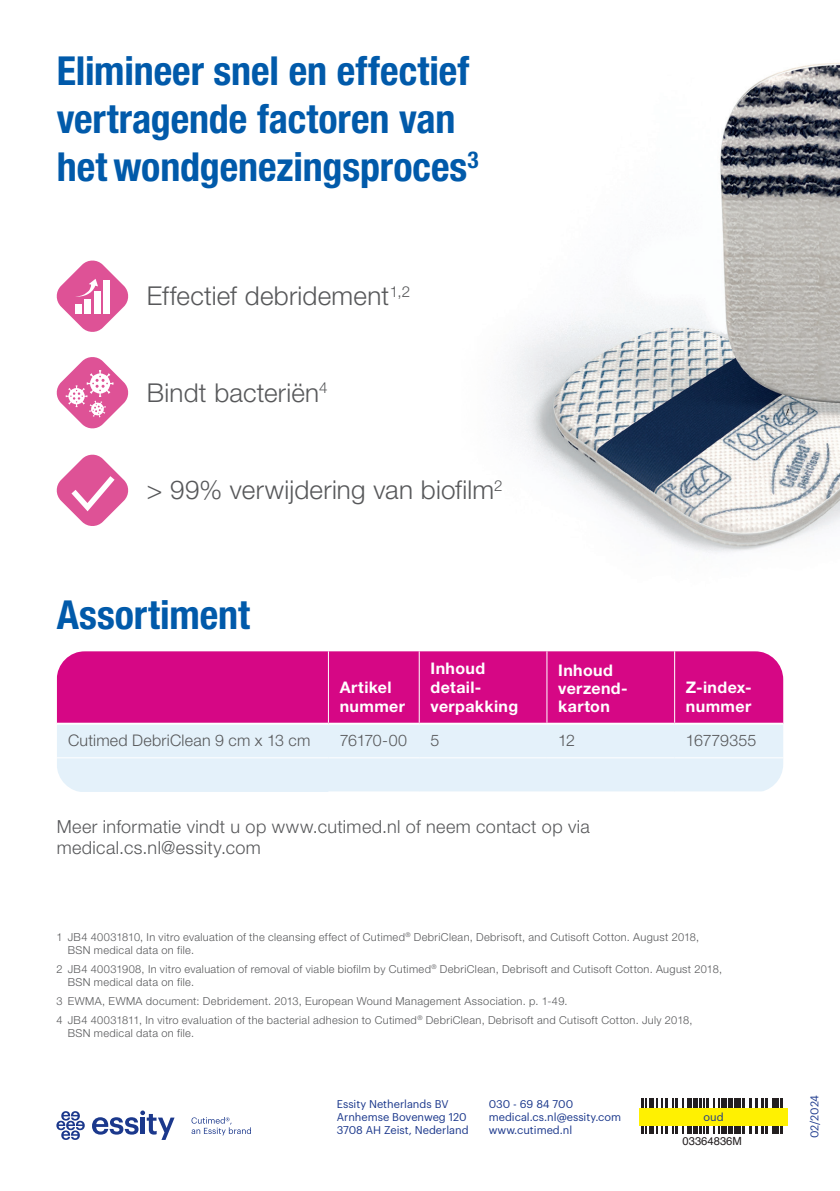
<style>
.page{position:relative;width:840px;height:1191px;background:#fff}
.page>*{position:absolute;margin:0;border:0;box-sizing:border-box;transform-origin:0 0}
.t1{font:700 condensed 40px/48px "Helvetica Neue LT Std";color:#015aaa}
.t2{font:300 26px "Helvetica Neue LT Std";letter-spacing:.01em;color:#57585a}
.t3{font:300 18px/21.6px "Helvetica Neue LT Std";letter-spacing:.02em;color:#57585a}
.t4{font:700 16px/19.2px "Helvetica Neue LT Std";letter-spacing:.025em;color:#fff}
.t5{font:300 16px "Helvetica Neue LT Std";letter-spacing:.01em;color:#57585a}
.t6{font:11.2px "Helvetica";color:#231f20}
.t7{font:300 11px/13.2px "Helvetica Neue LT Std";letter-spacing:.035em;color:#57585a}
.t8{font:11px/13.2px "Graphik";color:#1b388c}
</style>
<div class="page">
<img style="left:503px;top:63px;width:336px;height:490px">
<svg style="left:57px;top:260px;width:71px;height:72px"></svg>
<svg style="left:57px;top:357px;width:71px;height:71px"></svg>
<svg style="left:57px;top:455px;width:71px;height:71px"></svg>
<div style="left:57px;top:651px;width:725px;height:71px;background:#d60785"></div>
<div style="left:57px;top:724px;width:725px;height:68px;background:#e4f1fa"></div>
<hr style="left:328px;top:791px;width:91px;height:1px;background:#fff">
<hr style="left:419px;top:791px;width:127px;height:1px;background:#fff">
<hr style="left:546px;top:791px;width:128px;height:1px;background:#fff">
<hr style="left:674px;top:791px;width:108px;height:1px;background:#fff">
<hr style="left:328px;top:651px;width:1px;height:71px;background:#fff">
<hr style="left:418px;top:651px;width:1px;height:71px;background:#fff">
<hr style="left:546px;top:651px;width:1px;height:71px;background:#fff">
<hr style="left:673px;top:651px;width:1px;height:71px;background:#fff">
<hr style="left:57px;top:757px;width:271px;height:1px;background:#fff">
<hr style="left:328px;top:757px;width:91px;height:1px;background:#fff">
<hr style="left:419px;top:757px;width:127px;height:1px;background:#fff">
<hr style="left:546px;top:757px;width:128px;height:1px;background:#fff">
<hr style="left:674px;top:757px;width:108px;height:1px;background:#fff">
<svg style="left:92px;top:1110px;width:82px;height:30px"></svg>
<svg style="left:56px;top:1111px;width:29px;height:29px"></svg>
<svg style="left:191px;top:1117px;width:60px;height:18px"></svg>
<hr style="left:641px;top:1098px;width:2px;height:35px;background:#231f20">
<hr style="left:645px;top:1098px;width:1px;height:35px;background:#231f20">
<hr style="left:649px;top:1098px;width:4px;height:35px;background:#231f20">
<hr style="left:656px;top:1098px;width:1px;height:35px;background:#231f20">
<hr style="left:660px;top:1098px;width:2px;height:35px;background:#231f20">
<hr style="left:664px;top:1098px;width:3px;height:35px;background:#231f20">
<hr style="left:671px;top:1098px;width:2px;height:35px;background:#231f20">
<hr style="left:674px;top:1098px;width:3px;height:35px;background:#231f20">
<hr style="left:681px;top:1098px;width:2px;height:35px;background:#231f20">
<hr style="left:687px;top:1098px;width:4px;height:35px;background:#231f20">
<hr style="left:693px;top:1098px;width:4px;height:35px;background:#231f20">
<hr style="left:698px;top:1098px;width:3px;height:35px;background:#231f20">
<hr style="left:702px;top:1098px;width:2px;height:35px;background:#231f20">
<hr style="left:705px;top:1098px;width:3px;height:35px;background:#231f20">
<hr style="left:712px;top:1098px;width:2px;height:35px;background:#231f20">
<hr style="left:718px;top:1098px;width:1px;height:35px;background:#231f20">
<div style="left:721px;top:1098px;width:5px;height:35px;background:#231f20"></div>
<hr style="left:728px;top:1098px;width:4px;height:35px;background:#231f20">
<hr style="left:733px;top:1098px;width:2px;height:35px;background:#231f20">
<hr style="left:736px;top:1098px;width:4px;height:35px;background:#231f20">
<hr style="left:742px;top:1098px;width:2px;height:35px;background:#231f20">
<hr style="left:749px;top:1098px;width:2px;height:35px;background:#231f20">
<hr style="left:754px;top:1098px;width:3px;height:35px;background:#231f20">
<hr style="left:760px;top:1098px;width:3px;height:35px;background:#231f20">
<hr style="left:764px;top:1098px;width:3px;height:35px;background:#231f20">
<svg style="left:771px;top:1098px;width:4px;height:35px"></svg>
<hr style="left:777px;top:1098px;width:1px;height:35px;background:#231f20">
<hr style="left:780px;top:1098px;width:2px;height:35px;background:#231f20">
<div style="left:639px;top:1108px;width:148px;height:17px;background:#fff101"></div>
<h1 class="t1" style="left:57px;top:47px;width:423px">Elimineer snel en effectief vertragende factoren van het wondgenezingsproces<sup>3</sup></h1>
<h2 class="t2" style="left:147px;top:280px;width:265px">Effectief debridement<sup>1,2</sup></h2>
<h2 class="t2" style="left:147px;top:377px;width:182px">Bindt bacteriën<sup>4</sup></h2>
<h2 class="t2" style="left:147px;top:474px;width:357px">&gt; 99% verwijdering van biofilm<sup>2</sup></h2>
<h1 class="t1" style="left:57px;top:590px;width:194px">Assortiment</h1>
<h3 class="t4" style="left:339px;top:677px;width:67px">Artikel nummer</h3>
<h3 class="t4" style="left:430px;top:658px;width:89px">Inhoud detail&shy;verpakking</h3>
<h3 class="t4" style="left:558px;top:661px;width:71px;line-height:18px">Inhoud verzend&shy;karton</h3>
<h3 class="t4" style="left:685px;top:677px;width:67px">Z-index&shy;nummer</h3>
<h3 class="t5" style="left:68px;top:731px;width:244px">Cutimed DebriClean 9 cm x 13 cm</h3>
<h3 class="t5" style="left:339px;top:731px;width:69px">76170-00</h3>
<h3 class="t5" style="left:430px;top:731px;width:10px">5</h3>
<h3 class="t5" style="left:558px;top:731px;width:18px">12</h3>
<h3 class="t5" style="left:685px;top:731px;width:72px">16779355</h3>
<h3 class="t3" style="left:57px;top:815px;width:534px">Meer informatie vindt u op www.cutimed.nl of neem contact op via medical.cs.nl@essity.com</h3>
<p class="t7" style="left:68px;top:929px;width:632px;text-indent:-11px">1 JB4 40031810, In vitro evaluation of the cleansing effect of Cutimed<sup>®</sup> DebriClean, Debrisoft, and Cutisoft Cotton. August 2018,<br>BSN medical data on file.</p>
<p class="t7" style="left:68px;top:962px;width:655px;text-indent:-11px">2 JB4 40031908, In vitro evaluation of removal of viable biofilm by Cutimed<sup>®</sup> DebriClean, Debrisoft and Cutisoft Cotton. August 2018,<br>BSN medical data on file.</p>
<p class="t7" style="left:56px;top:991px;width:637px;line-height:18.8px">3 EWMA, EWMA document: Debridement. 2013, European Wound Management Association. p. 1-49.<br>4 JB4 40031811, In vitro evaluation of the bacterial adhesion to Cutimed<sup>®</sup> DebriClean, Debrisoft and Cutisoft Cotton. July 2018,</p>
<p class="t7" style="left:68px;top:1026px;width:128px">BSN medical data on file.</p>
<p class="t8" style="left:336px;top:1096px;width:133px">Essity Netherlands BV<br>Arnhemse Bovenweg 120<br>3708 AH Zeist, Nederland</p>
<p class="t8" style="left:488px;top:1096px;width:134px">030 - 69 84 700 medical.cs.nl@essity.com www.cutimed.nl</p>
<p class="t8" style="left:703px;top:1109px;width:22px">oud</p>
<p class="t6" style="left:682px;top:1132px;width:61px">03364836M</p>
<p class="t8" style="left:806px;top:1138px;width:45px;rotate:-90deg">02/2024</p>
</div>
